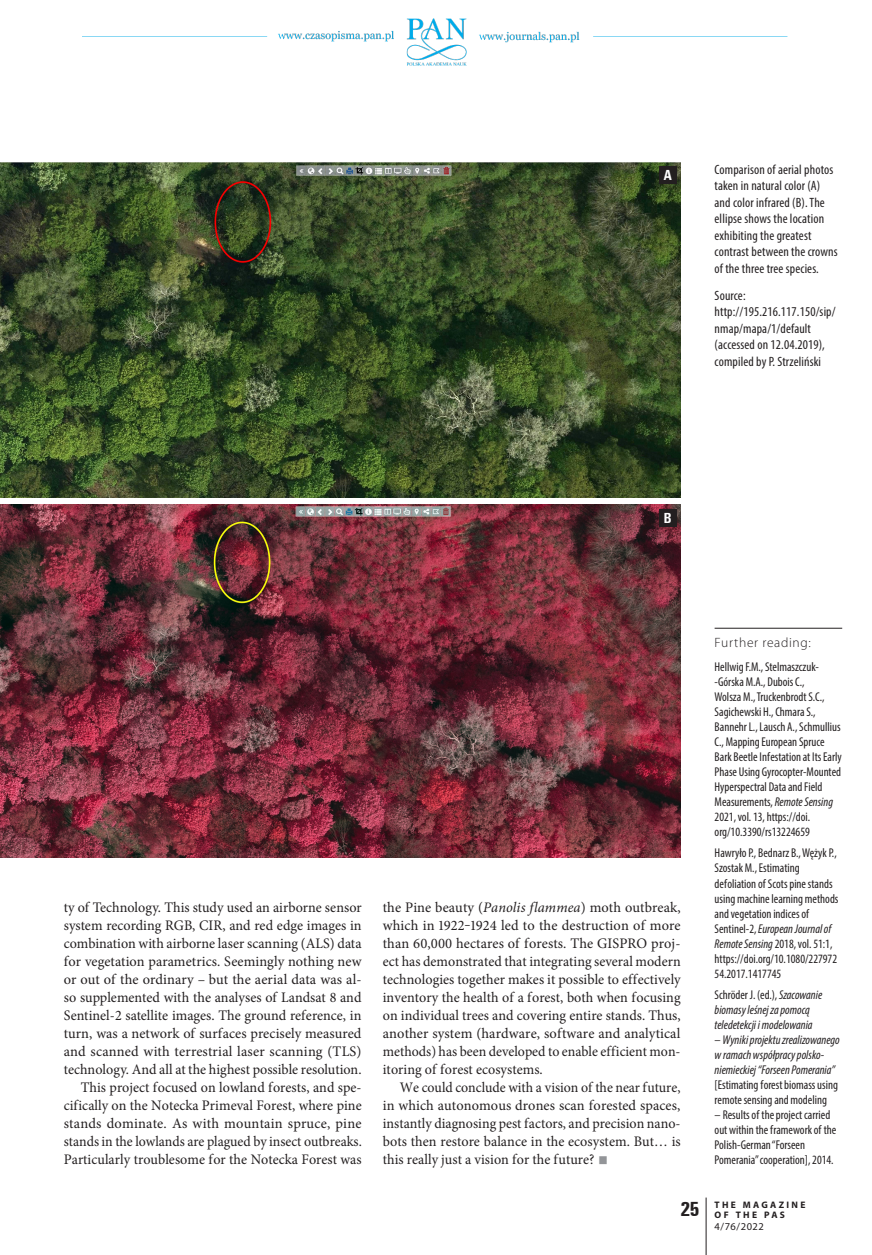
<style>
.page{position:relative;width:872px;height:1255px;background:#fff}
.page>*{position:absolute;margin:0;border:0;box-sizing:border-box;transform-origin:0 0}
.t1{font:700 condensed 15px "Unitus TEE";color:#fff}
.t2{font:14.55px/18px "Minion Pro";letter-spacing:.005em;color:#231f20;text-align:right}
.t3{font:14.55px/18px "Minion Pro";letter-spacing:.005em;color:#231f20;text-align:justify;scale:.95 1}
.t4{font:condensed 13.5px/16.5px "Myriad Pro";letter-spacing:.01em;color:#231f20}
.t5{font:300 13.5px "Myriad Pro";letter-spacing:.05em;color:#231f20}
.t6{font:condensed 12.75px/15px "Myriad Pro";color:#231f20}
.t7{font:italic condensed 12.75px/15px "Myriad Pro";color:#231f20}
.t8{font:10.5px "Myriad Pro";letter-spacing:.045em;color:#231f20}
.t9{font:700 9.45px/10.5px "Myriad Pro";letter-spacing:.245em;color:#231f20}
.s1{font-style:italic}
.s2{font-size:27px;color:#939598}
.s3{font-style:normal}
.s4{font-family:"Unitus TEE";font-stretch:condensed;font-size:21px}
</style>
<div class="page">
<img style="left:82px;top:18px;width:706px;height:48px">
<hr style="left:706px;top:1197px;width:1px;height:57px;background:#231f20">
<hr style="left:714px;top:628px;width:128px;height:1px;background:#231f20">
<img style="left:0;top:163px;width:680px;height:334px">
<img style="left:0;top:505px;width:680px;height:352px">
<div style="left:659px;top:167px;width:17px;height:17px;background:#231f20"></div>
<div style="left:659px;top:509px;width:17px;height:17px;background:#231f20"></div>
<p class="t1" style="left:664px;top:167px;width:10px">A</p>
<p class="t4" style="left:714px;top:161px;width:125px">Comparison of aerial photos taken in natural color (A) and color infrared (B). The ellipse shows the location exhibiting the greatest contrast between the crowns of the three tree species.</p>
<p class="t4" style="left:714px;top:287px;width:122px">Source: http://195.216.117.150/sip/ nmap/mapa/1/default (accessed on 12.04.2019), compiled by P. Strzeliński</p>
<p class="t1" style="left:664px;top:509px;width:9px">B</p>
<p class="t2" style="left:64px;top:898px;width:299px">ty of Technology. This study used an airborne sensor system recording RGB, CIR, and red edge images in combination with airborne laser scanning (ALS) data for vegetation parametrics. Seemingly nothing new or out of the ordinary – but the aerial data was al&shy;so supplemented with the analyses of Landsat 8 and Sentinel-2 satellite images. The ground reference, in turn, was a network of surfaces precisely measured and scanned with terrestrial laser scanning (TLS) technology. And all at the highest possible resolution.<br>This project focused on lowland forests, and spe&shy;cifically on the Notecka Primeval Forest, where pine stands dominate. As with mountain spruce, pine stands in the lowlands are plagued by insect outbreaks.<br>Particularly troublesome for the Notecka Forest was</p>
<p class="t2" style="left:383px;top:898px;width:299px;text-align:justify">the Pine beauty (<span class="s1">Panolis flammea</span>) moth outbreak, which in 1922‒1924 led to the destruction of more than 60,000 hectares of forests. The GISPRO proj&shy;ect has demonstrated that integrating several modern technologies together makes it possible to effectively inventory the health of a forest, both when focusing on individual trees and covering entire stands. Thus, another system (hardware, software and analytical methods) has been developed to enable efficient mon&shy;itoring of forest ecosystems.</p>
<p class="t3" style="left:383px;top:1078px;width:315px;text-indent:17px">We could conclude with a vision of the near future, in which autonomous drones scan forested spaces, instantly diagnosing pest factors, and precision nano&shy;bots then restore balance in the ecosystem. But… is this really just a vision for the future? <span class="s2">■</span></p>
<p class="t5" style="left:714px;top:634px;width:98px">Further reading:</p>
<p class="t6" style="left:714px;top:659px;width:129px">Hellwig F.M., Stelmaszczuk--Górska M.A., Dubois C.,<br>Wolsza M., Truckenbrodt S.C.,<br>Sagichewski H., Chmara S.,<br>Bannehr L., Lausch A., Schmullius<br>C., Mapping European Spruce<br>Bark Beetle Infestation at Its Early<br>Phase Using Gyrocopter-Mounted<br>Hyperspectral Data and Field<br>Measurements, <span class="s1">Remote Sensing<br></span>2021, vol. 13, https://doi. org/10.3390/rs13224659</p>
<p class="t6" style="left:714px;top:845px;width:125px">Hawryło P., Bednarz B., Wężyk P.,<br>Szostak M., Estimating defoliation of Scots pine stands using machine learning methods and vegetation indices of<br>Sentinel-2, <span class="s1">European Journal of<br>Remote Sensing</span> 2018, vol.51:1, https://doi.org/10.1080/227972<br>54.2017.1417745</p>
<p class="t7" style="left:714px;top:987px;width:127px"><span class="s3">Schröder J. (ed.),</span> Szacowanie biomasy leśnej za pomocą teledetekcji imodelowania –Wyniki projektu zrealizowanego w ramach współpracy polsko&shy;niemieckiej “Forseen Pomerania”</p>
<p class="t6" style="left:714px;top:1076px;width:125px">[Estimating forest biomass using remote sensing and modeling</p>
<p class="t6" style="left:714px;top:1106px;width:123px">– Results of the project carried out within the framework of the<br>Polish-German “Forseen<br>Pomerania” cooperation], 2014.</p>
<p class="t9" style="left:714px;top:1198px;width:92px;text-indent:-34px"><span class="s4">25</span> THE MAGAZINE<br>OF THE PAS</p>
<p class="t8" style="left:714px;top:1220px;width:51px">4/76/2022</p>
</div>
